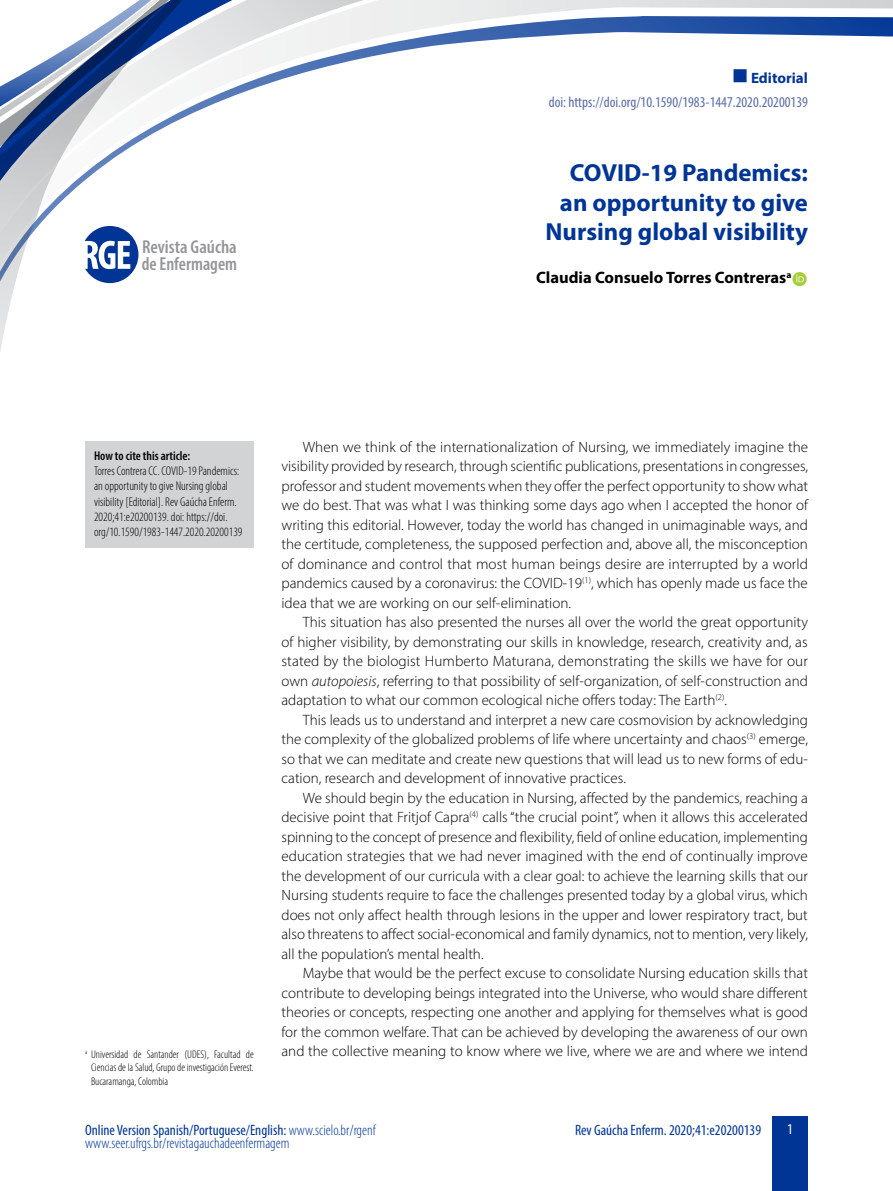
<style>
.page{position:relative;width:893px;height:1191px;background:#fff}
.page>*{position:absolute;margin:0;border:0;box-sizing:border-box;transform-origin:0 0}
.t1{font:700 24.75px/29.7px "Myriad Pro";color:#003595;text-align:right}
.t2{font:600 condensed 18.75px/16.6px "Myriad Pro";color:#939598}
.t3{font:700 16.5px "Myriad Pro";color:#000}
.t4{font:300 15px/19.5px "Myriad Pro";color:#000;text-align:justify}
.t5{font:condensed 15px "Myriad Pro";color:#003595}
.t6{font:condensed 15px "Myriad Pro";color:#5a6da7}
.t7{font:300 condensed 15px "Myriad Pro";color:#003595}
.t8{font:700 15px "Myriad Pro";color:#003595}
.t9{font:condensed 15px "Myriad Pro";color:#fff}
.t10{font:300 condensed 12.75px/15.3px "Myriad Pro";color:#000}
.t11{font:600 condensed 12.75px "Myriad Pro";color:#000}
.t12{font:300 condensed 11.25px/13.5px "Myriad Pro";color:#000;text-align:justify}
.s1{font-style:italic}
.s2{font-weight:300}
</style>
<div class="page">
<svg style="left:202px;top:0;width:691px;height:109px"></svg>
<svg style="left:0;top:0;width:202px;height:352px"></svg>
<div style="left:772px;top:1116px;width:36px;height:75px;background:#003595"></div>
<svg style="left:85px;top:226px;width:53px;height:57px"></svg>
<div style="left:85px;top:441px;width:169px;height:107px;background:#d1d3d4"></div>
<svg style="left:734px;top:69px;width:13px;height:14px"></svg>
<p class="t8" style="left:751px;top:68px;width:58px">Editorial</p>
<p class="t2" style="left:142px;top:238px;width:97px">Revista Gaúcha de Enfermagem</p>
<p class="t6" style="left:549px;top:93px;width:261px">doi: https://doi.org/10.1590/1983-1447.2020.20200139</p>
<h1 class="t1" style="left:545px;top:157px;width:264px">COVID-19 Pandemics: an opportunity to give<br>Nursing global visibility</h1>
<p class="t3" style="left:536px;top:267px;width:257px">Claudia Consuelo Torres Contreras<sup>a</sup></p>
<p class="t11" style="left:94px;top:448px;width:98px">How to cite this article:</p>
<p class="t10" style="left:94px;top:463px;width:150px">Torres Contrera CC. COVID-19 Pandemics: an opportunity to give Nursing global visibility [Editorial]. Rev Gaúcha Enferm.<br>2020;41:e20200139. doi: https://doi. org/10.1590/1983-1447.2020.20200139</p>
<p class="t12" style="left:91px;top:1047px;width:164px;text-indent:-6px"><sup>a</sup> Universidad de Santander (UDES), Facultad de Ciencias de la Salud, Grupo de investigación Everest.<br>Bucaramanga, Colombia</p>
<p class="t4" style="left:281px;top:436px;width:528px;text-indent:21px">When we think of the internationalization of Nursing, we immediately imagine the visibility provided by research, through scientific publications, presentations in congresses, professor and student movements when they offer the perfect opportunity to show what we do best. That was what I was thinking some days ago when I accepted the honor of writing this editorial. However, today the world has changed in unimaginable ways, and the certitude, completeness, the supposed perfection and, above all, the misconception of dominance and control that most human beings desire are interrupted by a world pandemics caused by a coronavirus: the COVID-19<sup>(1)</sup>, which has openly made us face the idea that we are working on our self-elimination.</p>
<p class="t4" style="left:281px;top:612px;width:528px;text-indent:21px">This situation has also presented the nurses all over the world the great opportunity of higher visibility, by demonstrating our skills in knowledge, research, creativity and, as stated by the biologist Humberto Maturana, demonstrating the skills we have for our own <span class="s1">autopoiesis</span>, referring to that possibility of self-organization, of self-construction and adaptation to what our common ecological niche offers today: The Earth<sup>(2)</sup>.</p>
<p class="t4" style="left:281px;top:709px;width:528px;text-indent:21px">This leads us to understand and interpret a new care cosmovision by acknowledging the complexity of the globalized problems of life where uncertainty and chaos<sup>(3)</sup> emerge, so that we can meditate and create new questions that will lead us to new forms of edu&shy;cation, research and development of innovative practices.</p>
<p class="t4" style="left:281px;top:787px;width:528px;text-indent:21px">We should begin by the education in Nursing, affected by the pandemics, reaching a decisive point that Fritjof Capra<sup>(4)</sup> calls “the crucial point”, when it allows this accelerated spinning to the concept of presence and flexibility, field of online education, implementing education strategies that we had never imagined with the end of continually improve the development of our curricula with a clear goal: to achieve the learning skills that our Nursing students require to face the challenges presented today by a global virus, which does not only affect health through lesions in the upper and lower respiratory tract, but also threatens to affect social-economical and family dynamics, not to mention, very likely, all the population’s mental health.</p>
<p class="t4" style="left:281px;top:963px;width:528px;text-indent:21px">Maybe that would be the perfect excuse to consolidate Nursing education skills that contribute to developing beings integrated into the Universe, who would share different theories or concepts, respecting one another and applying for themselves what is good for the common welfare. That can be achieved by developing the awareness of our own and the collective meaning to know where we live, where we are and where we intend</p>
<p class="t5" style="left:85px;top:1121px;width:292px">Online Version Spanish/Portuguese/English: <span class="s2">www.scielo.br/rgenf</span></p>
<p class="t7" style="left:85px;top:1134px;width:206px">www.seer.ufrgs.br/revistagauchadeenfermagem</p>
<p class="t5" style="left:575px;top:1121px;width:188px">Rev Gaúcha Enferm. 2020;41:e20200139</p>
<p class="t9" style="left:787px;top:1120px;width:7px">1</p>
</div>
